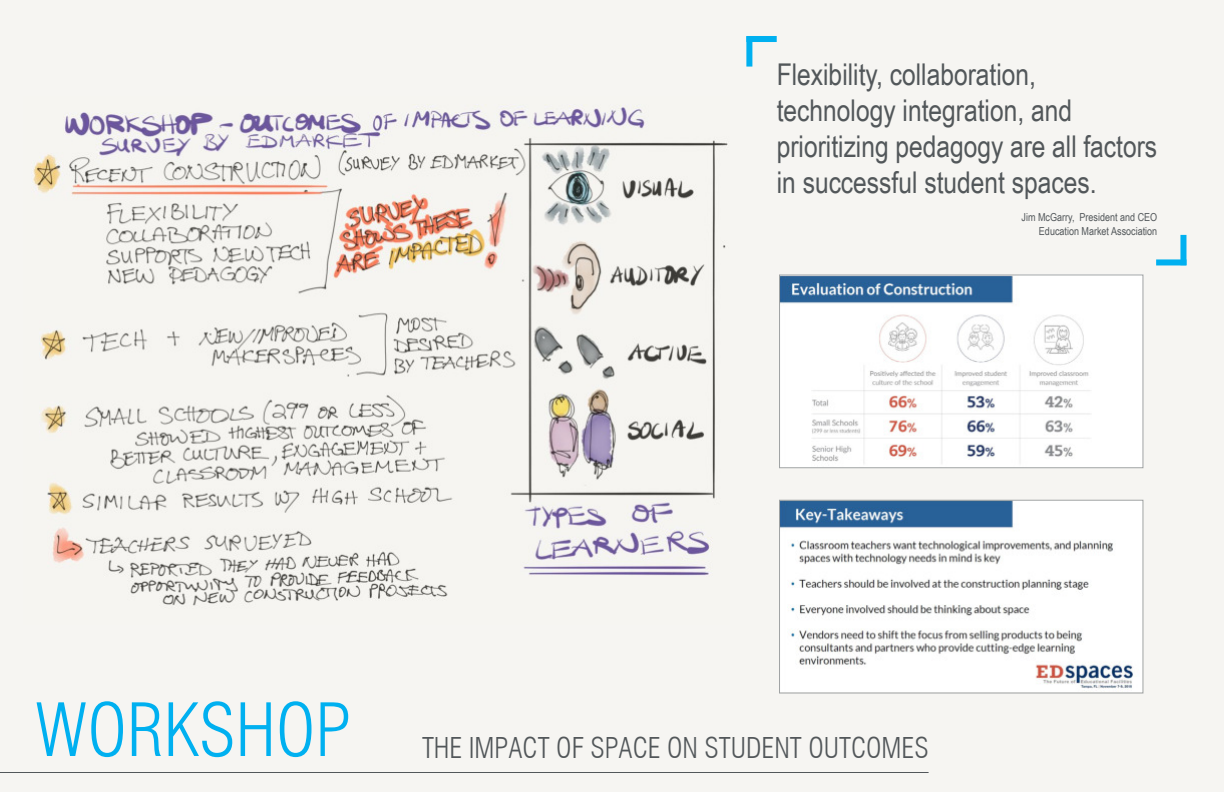
<style>
.page{position:relative;width:1224px;height:792px;background:#f6f5f2}
.page>*{position:absolute;margin:0;border:0;box-sizing:border-box;transform-origin:0 0}
.t1{font:300 condensed 72px "Swiss 721 BT";color:#00b0f0}
.t2{font:30px/36px "Arial Narrow";color:#52575a}
.t3{font:300 condensed 28px "Swiss 721 BT";color:#52575a}
.t4{font:11px/14px "Arial Narrow";color:#52575a;text-align:right}
</style>
<div class="page">
<img style="left:33px;top:107px;width:695px;height:499px">
<img style="left:781px;top:277px;width:360px;height:189px">
<div style="left:779px;top:275px;width:364px;height:193px;border:1px solid #a0a3a4"></div>
<img style="left:781px;top:502px;width:360px;height:189px">
<div style="left:779px;top:500px;width:364px;height:193px;border:1px solid #a0a3a4"></div>
<div style="left:746px;top:36px;width:6px;height:31px;background:#00b0f0"></div>
<div style="left:746px;top:36px;width:31px;height:6px;background:#00b0f0"></div>
<div style="left:1180px;top:235px;width:6px;height:30px;background:#00b0f0"></div>
<div style="left:1156px;top:259px;width:30px;height:6px;background:#00b0f0"></div>
<hr style="left:0;top:772px;width:929px;height:1px;background:#52575a">
<p class="t2" style="left:777px;top:59px;width:382px">Flexibility, collaboration, technology integration, and prioritizing pedagogy are all factors in successful student spaces.</p>
<p class="t4" style="left:1022px;top:211px;width:137px">Jim McGarry, President and CEO<br>Education Market Association</p>
<h1 class="t1" style="left:35px;top:701px;width:318px">WORKSHOP</h1>
<p class="t3" style="left:422px;top:736px;width:508px">THE IMPACT OF SPACE ON STUDENT OUTCOMES</p>
</div>
